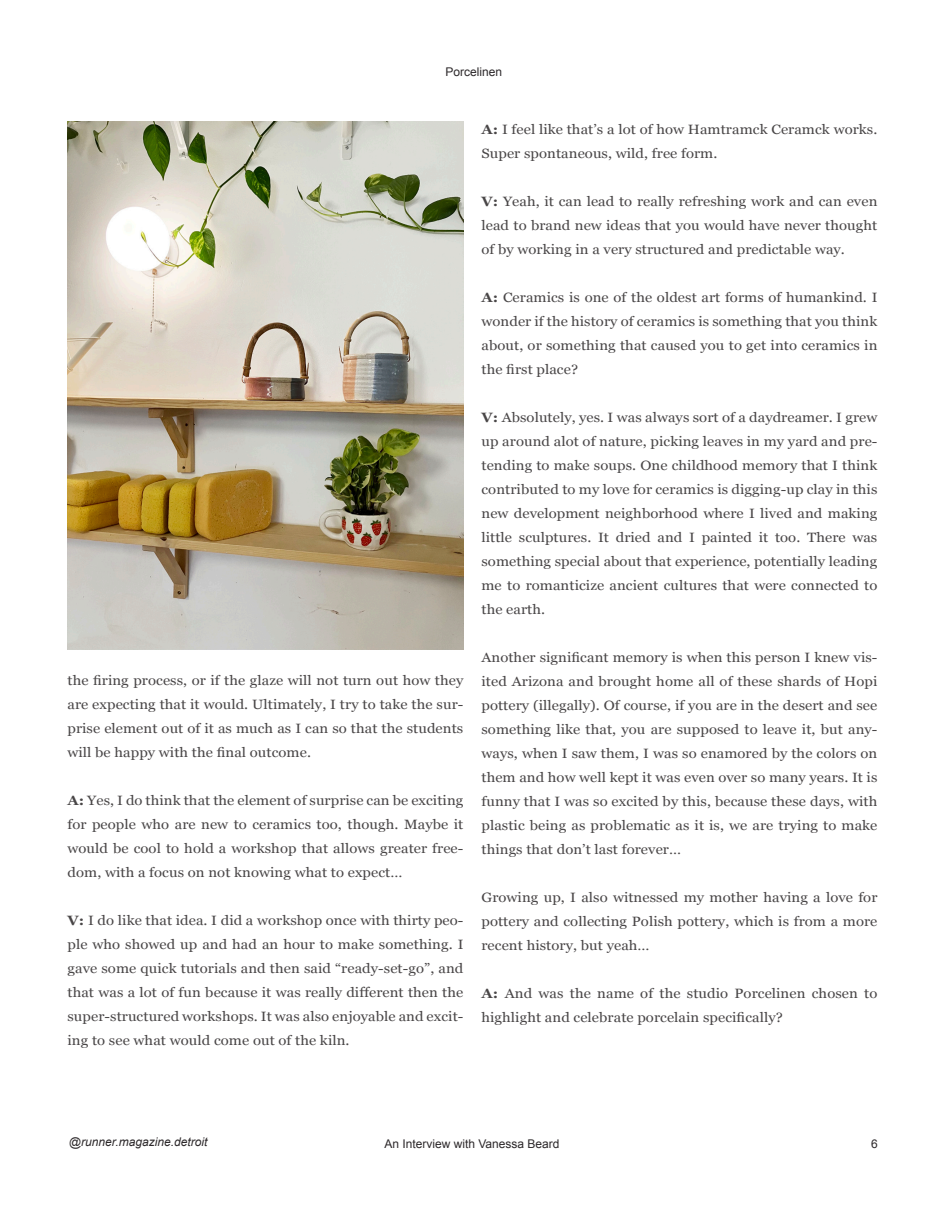
<style>
.page{position:relative;width:945px;height:1215px;background:#fff}
.page>*{position:absolute;margin:0;border:0;box-sizing:border-box;transform-origin:0 0}
.t1{font:13.5px/24px "Georgia";letter-spacing:.005em;color:#494647;text-align:justify;scale:1.1 1}
.t2{font:12px "Arial";color:#2c282a}
.t3{font:italic 12px "Arial";color:#2c282a}
.s1{font-weight:700}
</style>
<div class="page">
<img style="left:68px;top:122px;width:396px;height:528px">
<p class="t2" style="left:446px;top:64px;width:58px">Porcelinen</p>
<p class="t1" style="left:68px;top:668px;width:361px">the firing process, or if the glaze will not turn out how they are expecting that it would. Ultimately, I try to take the sur&shy;prise element out of it as much as I can so that the students will be happy with the final outcome.</p>
<p class="t1" style="left:68px;top:788px;width:361px"><span class="s1">A:</span> Yes, I do think that the element of surprise can be exciting for people who are new to ceramics too, though. Maybe it would be cool to hold a workshop that allows greater free&shy;dom, with a focus on not knowing what to expect…</p>
<p class="t1" style="left:68px;top:908px;width:361px"><span class="s1">V:</span> I do like that idea. I did a workshop once with thirty peo&shy;ple who showed up and had an hour to make something. I gave some quick tutorials and then said “ready-set-go”, and that was a lot of fun because it was really different then the super-structured workshops. It was also enjoyable and excit&shy;ing to see what would come out of the kiln.</p>
<p class="t1" style="left:482px;top:116px;width:361px"><span class="s1">A:</span> I feel like that’s a lot of how Hamtramck Ceramck works.<br>Super spontaneous, wild, free form.</p>
<p class="t1" style="left:482px;top:188px;width:361px"><span class="s1">V:</span> Yeah, it can lead to really refreshing work and can even lead to brand new ideas that you would have never thought of by working in a very structured and predictable way.</p>
<p class="t1" style="left:482px;top:284px;width:361px"><span class="s1">A:</span> Ceramics is one of the oldest art forms of humankind. I wonder if the history of ceramics is something that you think about, or something that caused you to get into ceramics in the first place?</p>
<p class="t1" style="left:482px;top:404px;width:361px"><span class="s1">V:</span> Absolutely, yes. I was always sort of a daydreamer. I grew up around alot of nature, picking leaves in my yard and pre&shy;tending to make soups. One childhood memory that I think contributed to my love for ceramics is digging-up clay in this new development neighborhood where I lived and making little sculptures. It dried and I painted it too. There was something special about that experience, potentially leading me to romanticize ancient cultures that were connected to the earth.</p>
<p class="t1" style="left:482px;top:644px;width:361px">Another significant memory is when this person I knew vis&shy;ited Arizona and brought home all of these shards of Hopi pottery (illegally). Of course, if you are in the desert and see something like that, you are supposed to leave it, but any&shy;ways, when I saw them, I was so enamored by the colors on them and how well kept it was even over so many years. It is funny that I was so excited by this, because these days, with plastic being as problematic as it is, we are trying to make things that don’t last forever…</p>
<p class="t1" style="left:482px;top:884px;width:361px">Growing up, I also witnessed my mother having a love for pottery and collecting Polish pottery, which is from a more recent history, but yeah…</p>
<p class="t1" style="left:482px;top:980px;width:361px"><span class="s1">A:</span> And was the name of the studio Porcelinen chosen to highlight and celebrate porcelain specifically?</p>
<p class="t3" style="left:69px;top:1134px;width:140px">@runner.magazine.detroit</p>
<p class="t2" style="left:871px;top:1136px;width:8px">6</p>
<p class="t2" style="left:384px;top:1136px;width:177px">An Interview with Vanessa Beard</p>
</div>
